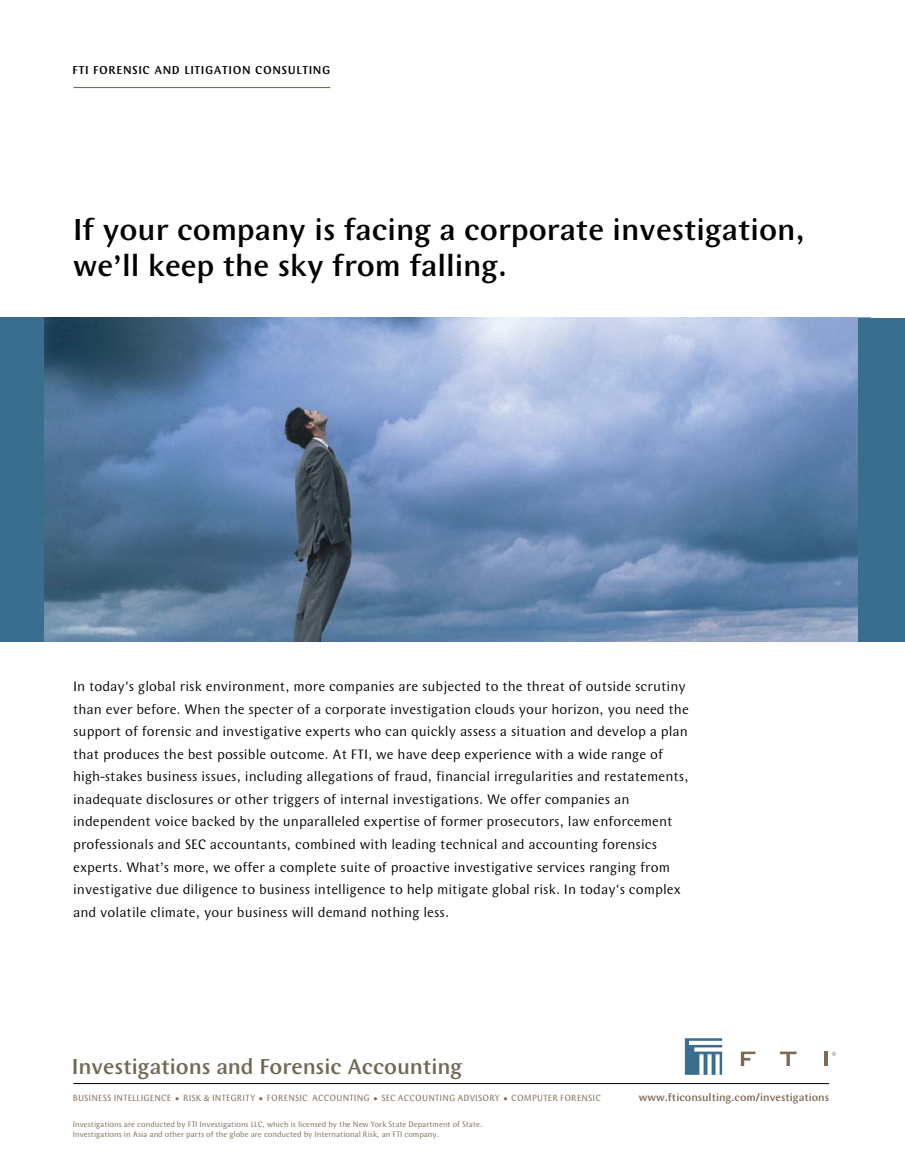
<style>
.page{position:relative;width:905px;height:1175px;background:#fff}
.page>*{position:absolute;margin:0;border:0;box-sizing:border-box;transform-origin:0 0}
.t1{font:31.5px/36px "Wunderlich Medium+NTOBCO";color:#000}
.t2{font:22.5px "Wunderlich Medium+NTOBCO";letter-spacing:-.005em;color:#706856}
.t3{font:14.25px/22.5px "Wunderlich+KHKRHI";letter-spacing:.005em;color:#000}
.t4{font:12px "Wunderlich Medium+NTOBCO";letter-spacing:.05em;color:#000}
.t5{font:11.25px "Wunderlich Medium+NTOBCO";letter-spacing:-.005em;color:#7c6a55}
.t6{font:9.3px "Wunderlich+KHKRHI";letter-spacing:.02em;color:#7c6a55}
.t7{font:8.25px/9.9px "Wunderlich+KHKRHI";letter-spacing:-.005em;color:#7c6a55}
</style>
<div class="page">
<img style="left:43px;top:318px;width:815px;height:323px">
<hr style="left:73px;top:1083px;width:756px;height:1px;background:#000">
<svg style="left:684px;top:1038px;width:38px;height:36px"></svg>
<svg style="left:740px;top:1051px;width:15px;height:15px"></svg>
<svg style="left:779px;top:1051px;width:17px;height:15px"></svg>
<hr style="left:824px;top:1051px;width:3px;height:15px;background:#7c6a55">
<svg style="left:831px;top:1051px;width:5px;height:4px"></svg>
<div style="left:0;top:318px;width:43px;height:323px;background:#3a6e8f"></div>
<div style="left:858px;top:318px;width:46px;height:323px;background:#3a6e8f"></div>
<hr style="left:73px;top:87px;width:257px;height:1px;background:#7c6a55">
<p class="t4" style="left:72px;top:65px;width:259px">FTI FORENSIC AND LITIGATION CONSULTING</p>
<h1 class="t1" style="left:73px;top:214px;width:733px">If your company is facing a corporate investigation, we’ll keep the sky from falling.</h1>
<p class="t3" style="left:73px;top:676px;width:617px">In today's global risk environment, more companies are subjected to the threat of outside scrutiny than ever before. When the specter of a corporate investigation clouds your horizon, you need the support of forensic and investigative experts who can quickly assess a situation and develop a plan that produces the best possible outcome. At FTI, we have deep experience with a wide range of high-stakes business issues, including allegations of fraud, financial irregularities and restatements, inadequate disclosures or other triggers of internal investigations. We offer companies an independent voice backed by the unparalleled expertise of former prosecutors, law enforcement professionals and SEC accountants, combined with leading technical and accounting forensics experts. What’s more, we offer a complete suite of proactive investigative services ranging from investigative due diligence to business intelligence to help mitigate global risk. In today's complex and volatile climate, your business will demand nothing less.</p>
<h2 class="t2" style="left:72px;top:1058px;width:392px">Investigations and Forensic Accounting</h2>
<p class="t6" style="left:73px;top:1094px;width:529px">BUSINESS INTELLIGENCE • RISK &amp; INTEGRITY • FORENSIC ACCOUNTING • SEC ACCOUNTING ADVISORY • COMPUTER FORENSIC</p>
<p class="t5" style="left:638px;top:1092px;width:192px">www.fticonsulting.com/investigations</p>
<p class="t7" style="left:73px;top:1120px;width:411px">Investigations are conducted by FTI Investigations LLC, which is licensed by the New York State Department of State.<br>Investigations in Asia and other parts of the globe are conducted by International Risk, an FTI company.</p>
</div>
